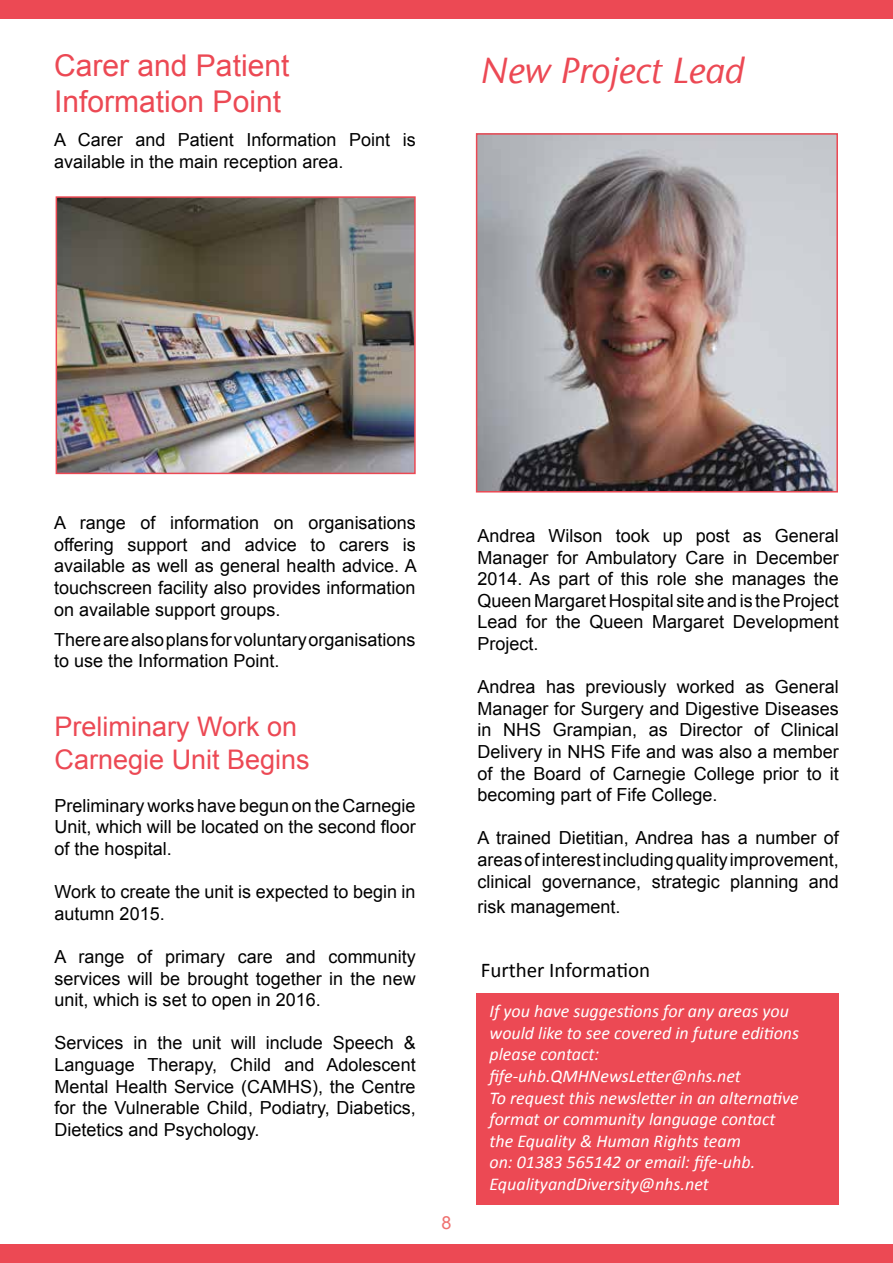
<style>
.page{position:relative;width:893px;height:1263px;background:#fff}
.page>*{position:absolute;margin:0;border:0;box-sizing:border-box;transform-origin:0 0}
.t1{font:italic 36px "Stone Sans";color:#ec4954}
.t2{font:30px/36px "Arial";color:#ec4954}
.t3{font:27px/32.4px "Arial";color:#ec4954}
.t4{font:21px "Calibri";color:#000}
.t5{font:18px/21.6px "Arial";color:#000;text-align:justify}
.t6{font:italic 18px/21.6px "Calibri";color:#fff}
.t7{font:18px "Arial";color:#ef706e}
</style>
<div class="page">
<div style="left:0;top:0;width:893px;height:18px;background:#ec4954"></div>
<div style="left:0;top:1244px;width:893px;height:19px;background:#ec4954"></div>
<div style="left:477px;top:993px;width:362px;height:211px;background:#ec4954"></div>
<img style="left:479px;top:136px;width:356px;height:353px">
<div style="left:476px;top:133px;width:362px;height:359px;border:2px solid #ec4954"></div>
<img style="left:59px;top:199px;width:354px;height:272px">
<div style="left:56px;top:196px;width:360px;height:278px;border:2px solid #ec4954"></div>
<h2 class="t2" style="left:54px;top:48px;width:237px">Carer and Patient<br>Information Point</h2>
<p class="t5" style="left:54px;top:129px;width:363px">A Carer and Patient Information Point is available in the main reception area.</p>
<h1 class="t1" style="left:480px;top:49px;width:264px">New Project Lead</h1>
<p class="t5" style="left:54px;top:512px;width:364px">A range of information on organisations offering support and advice to carers is available as well as general health advice. A touchscreen facility also provides information on available support groups.</p>
<p class="t5" style="left:54px;top:629px;width:363px">There are also plans for voluntary organisations to use the Information Point.</p>
<h3 class="t3" style="left:55px;top:711px;width:257px">Preliminary Work on<br>Carnegie Unit Begins</h3>
<p class="t5" style="left:55px;top:795px;width:363px">Preliminary works have begun on the Carnegie Unit, which will be located on the second floor of the hospital.</p>
<p class="t5" style="left:55px;top:881px;width:362px">Work to create the unit is expected to begin in autumn 2015.</p>
<p class="t5" style="left:55px;top:946px;width:363px">A range of primary care and community services will be brought together in the new unit, which is set to open in 2016.</p>
<p class="t5" style="left:55px;top:1032px;width:363px">Services in the unit will include Speech &amp; Language Therapy, Child and Adolescent Mental Health Service (CAMHS), the Centre for the Vulnerable Child, Podiatry, Diabetics, Dietetics and Psychology.</p>
<p class="t7" style="left:441px;top:1211px;width:12px">8</p>
<p class="t5" style="left:477px;top:525px;width:363px">Andrea Wilson took up post as General Manager for Ambulatory Care in December 2014. As part of this role she manages the Queen Margaret Hospital site and is the Project Lead for the Queen Margaret Development Project.</p>
<p class="t5" style="left:477px;top:676px;width:363px">Andrea has previously worked as General Manager for Surgery and Digestive Diseases in NHS Grampian, as Director of Clinical Delivery in NHS Fife and was also a member of the Board of Carnegie College prior to it becoming part of Fife College.</p>
<p class="t5" style="left:477px;top:827px;width:363px">A trained Dietitian, Andrea has a number of areas of interest including quality improvement, clinical governance, strategic planning and</p>
<p class="t5" style="left:477px;top:896px;width:145px">risk management.</p>
<p class="t4" style="left:481px;top:956px;width:171px">Further Information</p>
<p class="t6" style="left:489px;top:1000px;width:311px">If you have suggestions for any areas you would like to see covered in future editions please contact: fife-uhb.QMHNewsLetter@nhs.net<br>To request this newsletter in an alternative format or community language contact the Equality &amp; Human Rights team<br>on: 01383 565142 or email: fife-uhb.<br>EqualityandDiversity@nhs.net</p>
</div>
